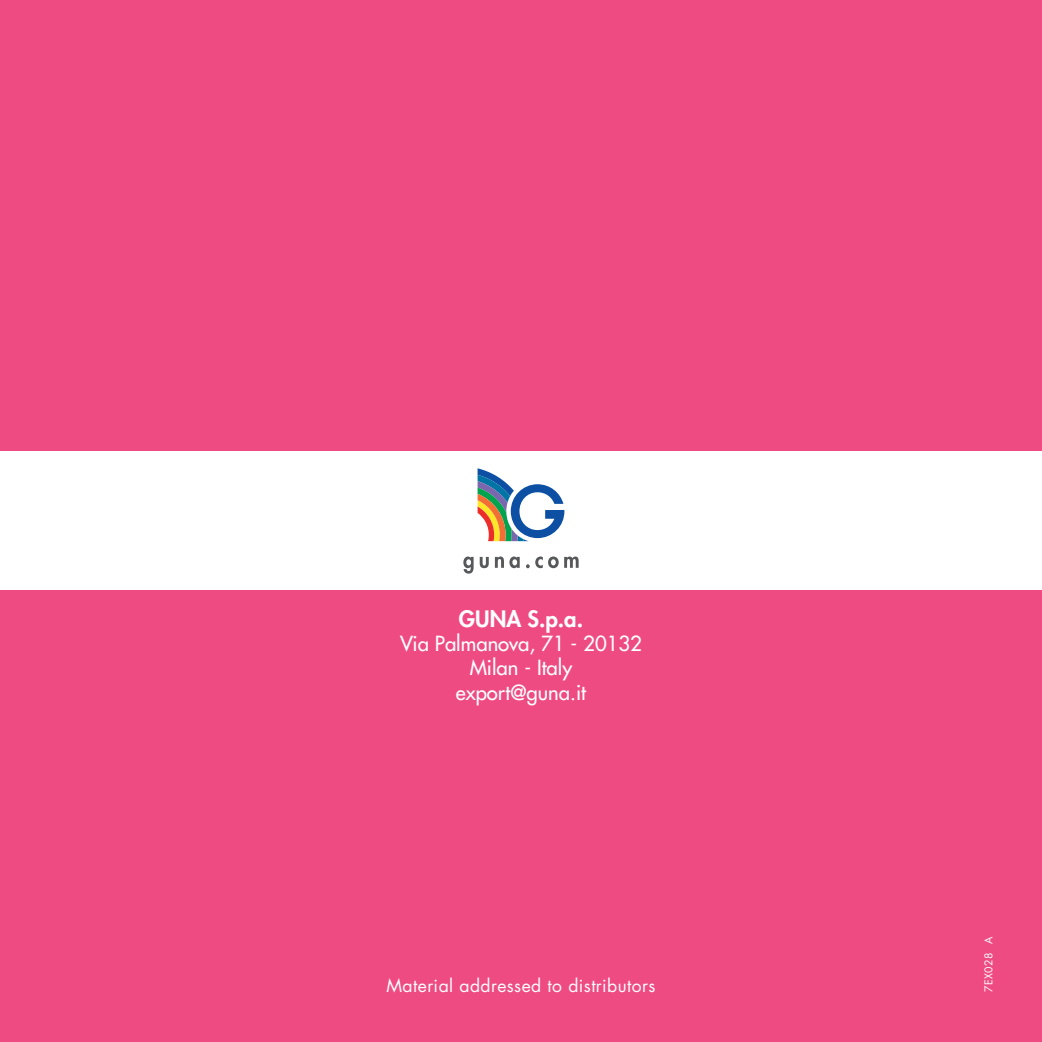
<style>
.page{position:relative;width:1042px;height:1042px;background:#ef4b83}
.page>*{position:absolute;margin:0;border:0;box-sizing:border-box;transform-origin:0 0}
.t1{font:800 22.05px "Futura LT";color:#fff}
.t2{font:20.3px/24.3px "Futura LT";color:#fff;text-align:center}
.t3{font:17.5px "Futura LT";letter-spacing:.025em;color:#fff}
.t4{font:10.5px "Futura LT";letter-spacing:.05em;color:#fff}
</style>
<div class="page">
<div style="left:0;top:451px;width:1042px;height:139px;background:#fff"></div>
<svg style="left:463px;top:556px;width:10px;height:18px"></svg>
<svg style="left:480px;top:557px;width:9px;height:11px"></svg>
<svg style="left:495px;top:556px;width:25px;height:12px"></svg>
<svg style="left:526px;top:556px;width:52px;height:12px"></svg>
<svg style="left:477px;top:468px;width:87px;height:73px"></svg>
<p class="t1" style="left:459px;top:604px;width:126px">GUNA S.p.a.</p>
<p class="t2" style="left:400px;top:631px;width:243px">Via Palmanova, 71 - 20132<br>Milan - Italy<br>export@guna.it</p>
<p class="t3" style="left:386px;top:975px;width:270px">Material addressed to distributors</p>
<p class="t4" style="left:982px;top:992px;width:57px;rotate:-90deg">7EX028 A</p>
</div>
